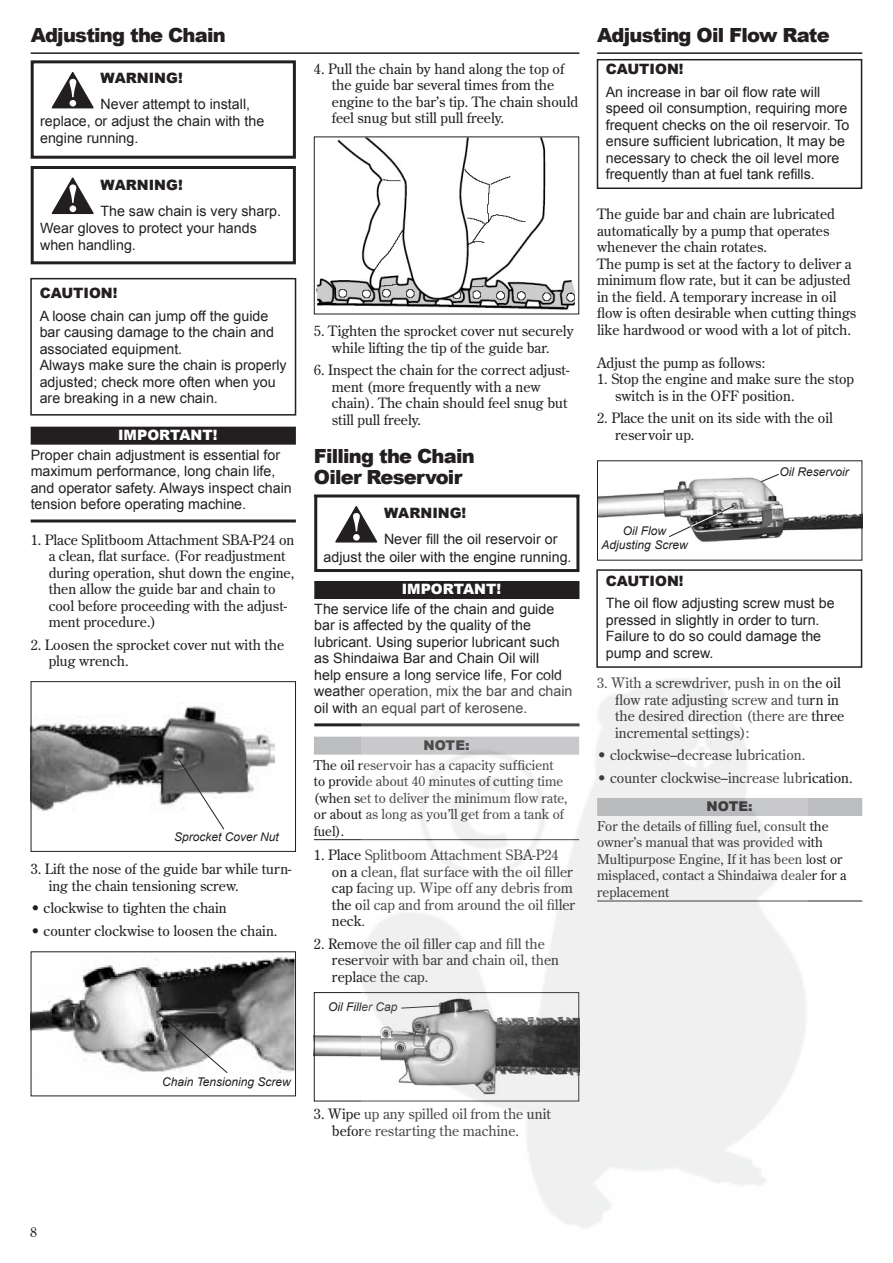
<style>
.page{position:relative;width:893px;height:1263px;background:#fff}
.page>*{position:absolute;margin:0;border:0;box-sizing:border-box;transform-origin:0 0}
.t1{font:900 19.5px/21px "Arial";letter-spacing:-.04em;color:#231f20}
.t2{font:14.25px/16.5px "Century Old Style Std";color:#231f20}
.t3{font:14.25px/16.5px "Arial";color:#231f20}
.t4{font:900 14.25px "Arial";color:#231f20}
.t5{font:900 14.25px "Arial";color:#fff}
.t6{font:13.5px/16.5px "Century Old Style Std";color:#231f20}
.t7{font:900 13.5px "Arial";color:#231f20}
.t8{font:italic 12px/14.2px "Arial";color:#231f20;text-align:center}
</style>
<div class="page">
<svg style="left:52px;top:72px;width:42px;height:36px"></svg>
<div style="left:31px;top:60px;width:265px;height:99px;border:3px solid #231f20"></div>
<hr style="left:31px;top:52px;width:548px;height:2px;background:#231f20">
<svg style="left:52px;top:177px;width:42px;height:36px"></svg>
<div style="left:31px;top:166px;width:265px;height:98px;border:3px solid #231f20"></div>
<div style="left:30px;top:278px;width:266px;height:138px;border:2px solid #231f20"></div>
<div style="left:31px;top:427px;width:265px;height:18px;background:#231f20"></div>
<hr style="left:31px;top:519px;width:265px;height:3px;background:#231f20">
<img style="left:33px;top:702px;width:242px;height:109px">
<svg style="left:178px;top:758px;width:47px;height:72px"></svg>
<div style="left:31px;top:681px;width:265px;height:171px;border:1px solid #231f20"></div>
<img style="left:33px;top:957px;width:261px;height:116px">
<svg style="left:156px;top:1011px;width:72px;height:62px"></svg>
<img style="left:316px;top:138px;width:259px;height:172px">
<div style="left:314px;top:136px;width:265px;height:178px;border:1px solid #231f20"></div>
<svg style="left:335px;top:506px;width:42px;height:36px"></svg>
<div style="left:314px;top:494px;width:265px;height:78px;border:3px solid #231f20"></div>
<div style="left:314px;top:581px;width:265px;height:18px;background:#231f20"></div>
<hr style="left:314px;top:723px;width:265px;height:3px;background:#231f20">
<div style="left:314px;top:737px;width:265px;height:18px;background:#bcbdc0"></div>
<hr style="left:314px;top:839px;width:265px;height:1px;background:#231f20">
<img style="left:316px;top:1035px;width:45px;height:22px">
<hr style="left:597px;top:52px;width:265px;height:2px;background:#231f20">
<div style="left:597px;top:59px;width:265px;height:130px;border:2px solid #231f20"></div>
<img style="left:599px;top:477px;width:261px;height:66px">
<svg style="left:760px;top:473px;width:20px;height:10px"></svg>
<svg style="left:668px;top:505px;width:67px;height:33px"></svg>
<div style="left:596px;top:569px;width:266px;height:99px;border:2px solid #231f20"></div>
<div style="left:597px;top:798px;width:265px;height:18px;background:#bcbdc0"></div>
<hr style="left:597px;top:901px;width:265px;height:1px;background:#231f20">
<img style="left:361px;top:678px;width:447px;height:551px">
<h1 class="t1" style="left:31px;top:24px;width:197px">Adjusting the Chain</h1>
<p class="t4" style="left:100px;top:67px;width:84px">WARNING!</p>
<p class="t3" style="left:40px;top:95px;width:226px;line-height:17.1px;text-indent:60px">Never attempt to install, replace, or adjust the chain with the engine running.</p>
<p class="t4" style="left:100px;top:174px;width:84px">WARNING!</p>
<p class="t3" style="left:40px;top:203px;width:242px;line-height:17.1px;text-indent:60px">The saw chain is very sharp.<br>Wear gloves to protect your hands when handling.</p>
<p class="t4" style="left:40px;top:283px;width:79px">CAUTION!</p>
<p class="t3" style="left:40px;top:308px;width:249px">A loose chain can jump off the guide bar causing damage to the chain and associated equipment.<br>Always make sure the chain is properly adjusted; check more often when you are breaking in a new chain.</p>
<p class="t5" style="left:118px;top:425px;width:101px">IMPORTANT!</p>
<p class="t3" style="left:31px;top:446px;width:263px">Proper chain adjustment is essential for maximum performance, long chain life, and operator safety. Always inspect chain tension before operating machine.</p>
<p class="t2" style="left:49px;top:531px;width:247px;text-indent:-18px">1. Place Splitboom Attachment SBA-P24 on a clean, flat surface. (For readjustment during operation, shut down the engine, then allow the guide bar and chain to cool before proceeding with the adjust&shy;ment procedure.)</p>
<p class="t2" style="left:49px;top:636px;width:237px;text-indent:-18px">2. Loosen the sprocket cover nut with the plug wrench.</p>
<p class="t8" style="left:174px;top:830px;width:106px">Sprocket Cover Nut</p>
<p class="t2" style="left:49px;top:861px;width:244px;text-indent:-18px">3. Lift the nose of the guide bar while turn&shy;ing the chain tensioning screw.</p>
<p class="t2" style="left:31px;top:900px;width:197px">• clockwise to tighten the chain</p>
<p class="t2" style="left:31px;top:922px;width:248px">• counter clockwise to loosen the chain.</p>
<p class="t2" style="left:332px;top:60px;width:248px;text-indent:-18px">4. Pull the chain by hand along the top of the guide bar several times from the engine to the bar’s tip. The chain should feel snug but still pull freely.</p>
<p class="t2" style="left:314px;top:322px;width:261px;text-align:center">5. Tighten the sprocket cover nut securely while lifting the tip of the guide bar.</p>
<p class="t2" style="left:332px;top:361px;width:239px;text-indent:-18px">6. Inspect the chain for the correct adjust&shy;ment (more frequently with a new chain). The chain should feel snug but still pull freely.</p>
<h1 class="t1" style="left:314px;top:445px;width:162px">Filling the Chain<br>Oiler Reservoir</h1>
<p class="t4" style="left:384px;top:503px;width:84px">WARNING!</p>
<p class="t3" style="left:324px;top:531px;width:249px;line-height:17.1px;text-indent:60px">Never fill the oil reservoir or adjust the oiler with the engine running.</p>
<p class="t5" style="left:402px;top:579px;width:101px">IMPORTANT!</p>
<p class="t3" style="left:314px;top:601px;width:260px">The service life of the chain and guide bar is affected by the quality of the lubricant. Using superior lubricant such as Shindaiwa Bar and Chain Oil will<br>help ensure a long service life, For cold weather operation, mix the bar and chain oil with an equal part of kerosene.</p>
<p class="t7" style="left:423px;top:735px;width:48px">NOTE:</p>
<p class="t6" style="left:314px;top:756px;width:255px">The oil reservoir has a capacity sufficient to provide about 40 minutes of cutting time (when set to deliver the minimum flow rate, or about as long as you’ll get from a tank of fuel).</p>
<p class="t2" style="left:332px;top:847px;width:245px;text-indent:-18px">1. Place Splitboom Attachment SBA-P24 on a clean, flat surface with the oil filler cap facing up. Wipe off any debris from the oil cap and from around the oil filler neck.</p>
<p class="t2" style="left:332px;top:935px;width:229px;text-indent:-18px">2. Remove the oil filler cap and fill the reservoir with bar and chain oil, then replace the cap.</p>
<p class="t8" style="left:328px;top:1000px;width:71px">Oil Filler Cap</p>
<h1 class="t1" style="left:597px;top:24px;width:234px">Adjusting Oil Flow Rate</h1>
<p class="t4" style="left:606px;top:59px;width:79px">CAUTION!</p>
<p class="t3" style="left:606px;top:84px;width:245px">An increase in bar oil flow rate will speed oil consumption, requiring more frequent checks on the oil reservoir. To ensure sufficient lubrication, It may be necessary to check the oil level more frequently than at fuel tank refills.</p>
<p class="t2" style="left:597px;top:206px;width:261px">The guide bar and chain are lubricated automatically by a pump that operates whenever the chain rotates.<br>The pump is set at the factory to deliver a minimum flow rate, but it can be adjusted in the field. A temporary increase in oil flow is often desirable when cutting things like hardwood or wood with a lot of pitch.</p>
<p class="t2" style="left:597px;top:354px;width:170px">Adjust the pump as follows:</p>
<p class="t2" style="left:615px;top:371px;width:240px;text-indent:-18px">1. Stop the engine and make sure the stop switch is in the OFF position.</p>
<p class="t2" style="left:615px;top:410px;width:219px;text-indent:-18px">2. Place the unit on its side with the oil reservoir up.</p>
<p class="t8" style="left:780px;top:465px;width:71px">Oil Reservoir</p>
<p class="t8" style="left:602px;top:524px;width:88px">Oil Flow<br>Adjusting Screw</p>
<p class="t4" style="left:606px;top:570px;width:79px">CAUTION!</p>
<p class="t3" style="left:606px;top:595px;width:230px">The oil flow adjusting screw must be pressed in slightly in order to turn.<br>Failure to do so could damage the pump and screw.</p>
<p class="t2" style="left:615px;top:675px;width:231px;text-indent:-18px">3. With a screwdriver, push in on the oil flow rate adjusting screw and turn in the desired direction (there are three incremental settings):</p>
<p class="t2" style="left:597px;top:747px;width:210px">• clockwise–decrease lubrication.</p>
<p class="t2" style="left:597px;top:769px;width:257px">• counter clockwise–increase lubrication.</p>
<p class="t7" style="left:707px;top:797px;width:48px">NOTE:</p>
<p class="t6" style="left:597px;top:817px;width:251px">For the details of filling fuel, consult the owner’s manual that was provided with Multipurpose Engine, If it has been lost or misplaced, contact a Shindaiwa dealer for a replacement</p>
<p class="t8" style="left:162px;top:1074px;width:130px">Chain Tensioning Screw</p>
<p class="t2" style="left:332px;top:1105px;width:220px;text-indent:-18px">3. Wipe up any spilled oil from the unit before restarting the machine.</p>
<p class="t6" style="left:30px;top:1223px;width:8px">8</p>
</div>
